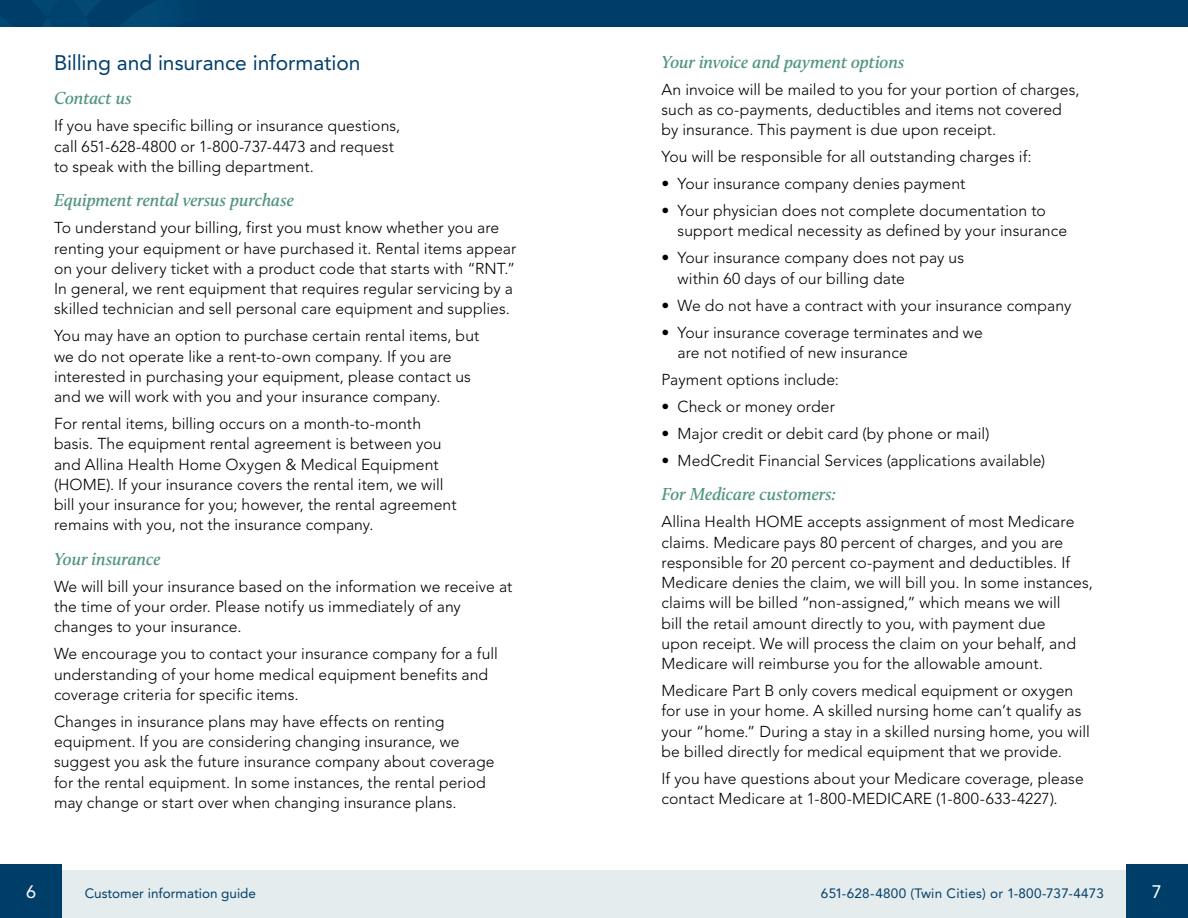
<style>
.page{position:relative;width:1188px;height:918px;background:#fff}
.page>*{position:absolute;margin:0;border:0;box-sizing:border-box;transform-origin:0 0}
._02_SUBHEADS{font:21px "Avenir LT Std";letter-spacing:-.005em;color:#003e6a}
._03_SM_SUBHEADS{font:italic 600 18px "Calluna";letter-spacing:-.01em;color:#53967d}
.t1{font:18px "Avenir LT Std";color:#fff}
._01_TEXT{font:300 15.75px/20.2px "Avenir LT Std";letter-spacing:.005em;color:#000}
.t2{font:13.5px "Avenir LT Std";letter-spacing:.02em;color:#003e6a}
.t3{font:13.5px "Avenir LT Std";color:#003e6a}
</style>
<div class="page">
<div style="left:581px;top:870px;width:551px;height:48px;background:#e4eced"></div>
<div style="left:1126px;top:864px;width:62px;height:54px;background:#003e6a"></div>
<div style="left:56px;top:870px;width:552px;height:48px;background:#e4eced"></div>
<div style="left:0;top:864px;width:62px;height:54px;background:#003e6a"></div>
<div style="left:0;top:0;width:1188px;height:27px;background:#003e6a"></div>
<svg style="left:42px;top:0;width:123px;height:27px"></svg>
<p class="_02_SUBHEADS" style="left:54px;top:50px;width:308px">Billing and insurance information</p>
<p class="_03_SM_SUBHEADS" style="left:54px;top:87px;width:79px">Contact us</p>
<p class="_01_TEXT" style="left:54px;top:116px;width:348px">If you have specific billing or insurance questions, call 651-628-4800 or 1-800-737-4473 and request to speak with the billing department.</p>
<p class="_03_SM_SUBHEADS" style="left:54px;top:189px;width:241px">Equipment rental versus purchase</p>
<p class="_01_TEXT" style="left:54px;top:218px;width:464px">To understand your billing, first you must know whether you are renting your equipment or have purchased it. Rental items appear on your delivery ticket with a product code that starts with “RNT.” In general, we rent equipment that requires regular servicing by a skilled technician and sell personal care equipment and supplies.</p>
<p class="_01_TEXT" style="left:54px;top:326px;width:427px">You may have an option to purchase certain rental items, but we do not operate like a rent-to-own company. If you are interested in purchasing your equipment, please contact us and we will work with you and your insurance company.</p>
<p class="_01_TEXT" style="left:54px;top:414px;width:404px">For rental items, billing occurs on a month-to-month basis. The equipment rental agreement is between you and Allina Health Home Oxygen &amp; Medical Equipment (HOME). If your insurance covers the rental item, we will bill your insurance for you; however, the rental agreement remains with you, not the insurance company.</p>
<p class="_03_SM_SUBHEADS" style="left:54px;top:548px;width:108px">Your insurance</p>
<p class="_01_TEXT" style="left:54px;top:576px;width:460px">We will bill your insurance based on the information we receive at the time of your order. Please notify us immediately of any changes to your insurance.</p>
<p class="_01_TEXT" style="left:54px;top:644px;width:445px">We encourage you to contact your insurance company for a full understanding of your home medical equipment benefits and coverage criteria for specific items.</p>
<p class="_01_TEXT" style="left:54px;top:711px;width:442px">Changes in insurance plans may have effects on renting equipment. If you are considering changing insurance, we suggest you ask the future insurance company about coverage for the rental equipment. In some instances, the rental period may change or start over when changing insurance plans.</p>
<p class="_03_SM_SUBHEADS" style="left:662px;top:50px;width:245px">Your invoice and payment options</p>
<p class="_01_TEXT" style="left:662px;top:79px;width:420px">An invoice will be mailed to you for your portion of charges, such as co-payments, deductibles and items not covered by insurance. This payment is due upon receipt.</p>
<p class="_01_TEXT" style="left:662px;top:147px;width:372px">You will be responsible for all outstanding charges if:</p>
<p class="_01_TEXT" style="left:662px;top:174px;width:306px">• Your insurance company denies payment</p>
<p class="_01_TEXT" style="left:678px;top:201px;width:391px;text-indent:-16px">• Your physician does not complete documentation to support medical necessity as defined by your insurance</p>
<p class="_01_TEXT" style="left:678px;top:248px;width:288px;text-indent:-16px">• Your insurance company does not pay us within 60 days of our billing date</p>
<p class="_01_TEXT" style="left:662px;top:295px;width:411px">• We do not have a contract with your insurance company</p>
<p class="_01_TEXT" style="left:678px;top:322px;width:307px;text-indent:-16px">• Your insurance coverage terminates and we are not notified of new insurance</p>
<p class="_01_TEXT" style="left:662px;top:369px;width:179px">Payment options include:</p>
<p class="_01_TEXT" style="left:662px;top:396px;width:175px">• Check or money order</p>
<p class="_01_TEXT" style="left:662px;top:423px;width:329px">• Major credit or debit card (by phone or mail)</p>
<p class="_01_TEXT" style="left:662px;top:450px;width:385px">• MedCredit Financial Services (applications available)</p>
<p class="_03_SM_SUBHEADS" style="left:662px;top:483px;width:176px">For Medicare customers:</p>
<p class="_01_TEXT" style="left:662px;top:512px;width:433px">Allina Health HOME accepts assignment of most Medicare claims. Medicare pays 80 percent of charges, and you are responsible for 20 percent co-payment and deductibles. If Medicare denies the claim, we will bill you. In some instances, claims will be billed “non-assigned,” which means we will<br>bill the retail amount directly to you, with payment due<br>upon receipt. We will process the claim on your behalf, and Medicare will reimburse you for the allowable amount.</p>
<p class="_01_TEXT" style="left:662px;top:681px;width:430px">Medicare Part B only covers medical equipment or oxygen for use in your home. A skilled nursing home can’t qualify as your “home.” During a stay in a skilled nursing home, you will be billed directly for medical equipment that we provide.</p>
<p class="_01_TEXT" style="left:662px;top:768px;width:424px">If you have questions about your Medicare coverage, please contact Medicare at 1-800-MEDICARE (1-800-633-4227).</p>
<p class="t1" style="left:26px;top:881px;width:12px">6</p>
<p class="t3" style="left:85px;top:886px;width:173px">Customer information guide</p>
<p class="t2" style="left:821px;top:886px;width:285px">651-628-4800 (Twin Cities) or 1-800-737-4473</p>
<p class="t1" style="left:1152px;top:881px;width:12px">7</p>
</div>
